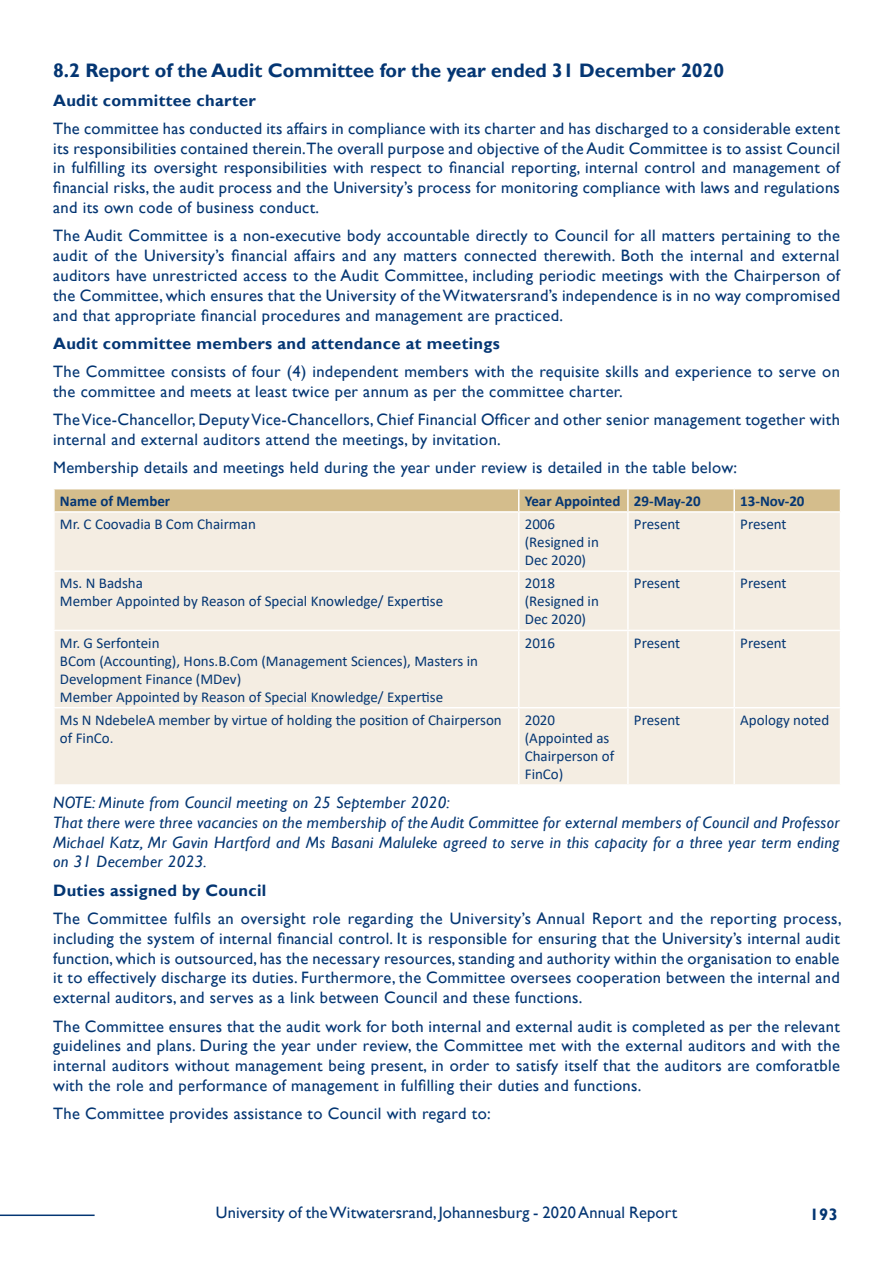
<style>
.page{position:relative;width:893px;height:1263px;background:#fff}
.page>*{position:absolute;margin:0;border:0;box-sizing:border-box;transform-origin:0 0}
.t1{font:700 19.5px "Gill Sans";color:#043673}
.t2{font:16.5px/19.8px "Gill Sans";letter-spacing:.02em;color:#043673;text-align:justify}
.t3{font:italic 16.5px/19.8px "Gill Sans";letter-spacing:.02em;color:#043673}
.t4{font:700 16.5px "Gill Sans";letter-spacing:.02em;color:#043673}
.t5{font:15px/18px "Calibri";color:#043673}
.t6{font:700 15px "Calibri";color:#043673}
</style>
<div class="page">
<hr style="left:0;top:1214px;width:95px;height:2px;background:#043673">
<div style="left:55px;top:513px;width:785px;height:271px;background:#f4ede2"></div>
<hr style="left:518px;top:513px;width:1px;height:57px;background:#fff">
<hr style="left:627px;top:513px;width:2px;height:57px;background:#fff">
<hr style="left:733px;top:513px;width:2px;height:57px;background:#fff">
<div style="left:54px;top:489px;width:787px;height:22px;background:#d4bd8c"></div>
<hr style="left:53px;top:570px;width:466px;height:2px;background:#fff">
<hr style="left:519px;top:570px;width:109px;height:2px;background:#fff">
<hr style="left:518px;top:572px;width:1px;height:58px;background:#fff">
<hr style="left:628px;top:570px;width:106px;height:2px;background:#fff">
<hr style="left:627px;top:572px;width:2px;height:58px;background:#fff">
<hr style="left:734px;top:570px;width:107px;height:2px;background:#fff">
<hr style="left:733px;top:572px;width:2px;height:58px;background:#fff">
<hr style="left:53px;top:630px;width:466px;height:1px;background:#fff">
<hr style="left:53px;top:707px;width:466px;height:1px;background:#fff">
<hr style="left:519px;top:630px;width:109px;height:1px;background:#fff">
<hr style="left:518px;top:631px;width:1px;height:76px;background:#fff">
<hr style="left:628px;top:630px;width:106px;height:1px;background:#fff">
<hr style="left:627px;top:631px;width:2px;height:76px;background:#fff">
<hr style="left:734px;top:630px;width:107px;height:1px;background:#fff">
<hr style="left:733px;top:631px;width:2px;height:76px;background:#fff">
<hr style="left:519px;top:707px;width:109px;height:1px;background:#fff">
<hr style="left:518px;top:708px;width:1px;height:76px;background:#fff">
<hr style="left:628px;top:707px;width:106px;height:1px;background:#fff">
<hr style="left:627px;top:708px;width:2px;height:76px;background:#fff">
<hr style="left:734px;top:707px;width:107px;height:1px;background:#fff">
<hr style="left:733px;top:708px;width:2px;height:76px;background:#fff">
<p class="t1" style="left:53px;top:59px;width:672px">8.2 Report of the Audit Committee for the year ended 31 December 2020</p>
<p class="t4" style="left:53px;top:90px;width:204px">Audit committee charter</p>
<p class="t2" style="left:53px;top:119px;width:788px">The committee has conducted its affairs in compliance with its charter and has discharged to a considerable extent its responsibilities contained therein.The overall purpose and objective of the Audit Committee is to assist Council in fulfilling its oversight responsibilities with respect to financial reporting, internal control and management of financial risks, the audit process and the University’s process for monitoring compliance with laws and regulations and its own code of business conduct.</p>
<p class="t2" style="left:53px;top:226px;width:788px">The Audit Committee is a non-executive body accountable directly to Council for all matters pertaining to the audit of the University’s financial affairs and any matters connected therewith. Both the internal and external auditors have unrestricted access to the Audit Committee, including periodic meetings with the Chairperson of the Committee, which ensures that the University of the Witwatersrand’s independence is in no way compromised and that appropriate financial procedures and management are practiced.</p>
<p class="t4" style="left:53px;top:333px;width:448px">Audit committee members and attendance at meetings</p>
<p class="t2" style="left:53px;top:362px;width:788px">The Committee consists of four (4) independent members with the requisite skills and experience to serve on the committee and meets at least twice per annum as per the committee charter.</p>
<p class="t2" style="left:53px;top:410px;width:788px">The Vice-Chancellor, Deputy Vice-Chancellors, Chief Financial Officer and other senior management together with internal and external auditors attend the meetings, by invitation.</p>
<p class="t2" style="left:53px;top:458px;width:685px">Membership details and meetings held during the year under review is detailed in the table below:</p>
<p class="t6" style="left:60px;top:490px;width:112px">Name of Member</p>
<p class="t6" style="left:525px;top:490px;width:177px">Year Appointed 29-May-20</p>
<p class="t6" style="left:740px;top:490px;width:66px">13-Nov-20</p>
<p class="t5" style="left:60px;top:515px;width:198px">Mr. C Coovadia B Com Chairman</p>
<p class="t5" style="left:525px;top:515px;width:76px">2006 (Resigned in<br>Dec 2020)</p>
<p class="t5" style="left:634px;top:515px;width:48px">Present</p>
<p class="t5" style="left:740px;top:515px;width:48px">Present</p>
<p class="t5" style="left:60px;top:574px;width:385px">Ms. N Badsha<br>Member Appointed by Reason of Special Knowledge/ Expertise</p>
<p class="t5" style="left:525px;top:574px;width:76px">2018 (Resigned in<br>Dec 2020)</p>
<p class="t5" style="left:634px;top:574px;width:48px">Present</p>
<p class="t5" style="left:740px;top:574px;width:48px">Present</p>
<p class="t5" style="left:60px;top:633px;width:420px">Mr. G Serfontein<br>BCom (Accounting), Hons.B.Com (Management Sciences), Masters in Development Finance (MDev)<br>Member Appointed by Reason of Special Knowledge/ Expertise</p>
<p class="t5" style="left:525px;top:633px;width:32px">2016</p>
<p class="t5" style="left:634px;top:633px;width:48px">Present</p>
<p class="t5" style="left:740px;top:633px;width:48px">Present</p>
<p class="t5" style="left:60px;top:711px;width:443px">Ms N NdebeleA member by virtue of holding the position of Chairperson of FinCo.</p>
<p class="t5" style="left:525px;top:711px;width:91px">2020 (Appointed as<br>Chairperson of<br>FinCo)</p>
<p class="t5" style="left:634px;top:711px;width:48px">Present</p>
<p class="t5" style="left:740px;top:711px;width:91px">Apology noted</p>
<p class="t3" style="left:53px;top:793px;width:788px">NOTE: Minute from Council meeting on 25 September 2020:<br>That there were three vacancies on the membership of the Audit Committee for external members of Council and Professor Michael Katz, Mr Gavin Hartford and Ms Basani Maluleke agreed to serve in this capacity for a three year term ending on 31 December 2023.</p>
<p class="t4" style="left:53px;top:880px;width:215px">Duties assigned by Council</p>
<p class="t2" style="left:53px;top:909px;width:790px;text-align:left">The Committee fulfils an oversight role regarding the University’s Annual Report and the reporting process, including the system of internal financial control. It is responsible for ensuring that the University’s internal audit function, which is outsourced, has the necessary resources, standing and authority within the organisation to enable it to effectively discharge its duties. Furthermore, the Committee oversees cooperation between the internal and external auditors, and serves as a link between Council and these functions.</p>
<p class="t2" style="left:53px;top:1016px;width:788px">The Committee ensures that the audit work for both internal and external audit is completed as per the relevant guidelines and plans. During the year under review, the Committee met with the external auditors and with the internal auditors without management being present, in order to satisfy itself that the auditors are comforatble with the role and performance of management in fulfilling their duties and functions.</p>
<p class="t2" style="left:53px;top:1104px;width:439px">The Committee provides assistance to Council with regard to:</p>
<p class="t2" style="left:216px;top:1203px;width:463px">University of the Witwatersrand, Johannesburg - 2020 Annual Report</p>
<p class="t4" style="left:810px;top:1205px;width:29px">193</p>
</div>
